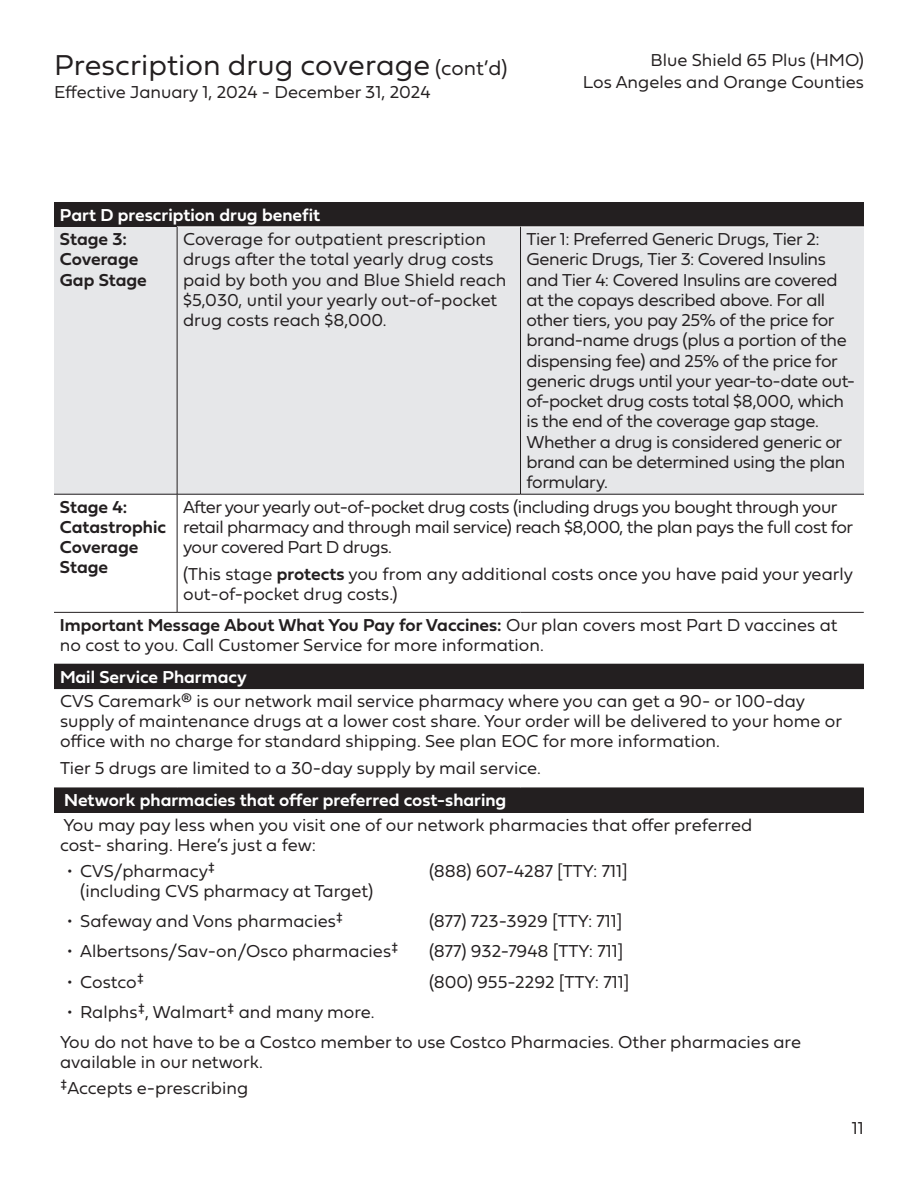
<style>
.page{position:relative;width:918px;height:1188px;background:#fff}
.page>*{position:absolute;margin:0;border:0;box-sizing:border-box;transform-origin:0 0}
.t1{font:30px "Fieldwork Geo Light";color:#231f20}
.t2{font:21px "Fieldwork Geo Light";color:#231f20}
.t3{font:18px/20.2px "Fieldwork Geo Light";color:#231f20}
.t4{font:18px/20.2px "Fieldwork Geo Light";letter-spacing:-.025em;color:#231f20}
.t5{font:18px "Fieldwork Geo Demibold";color:#fff}
.t6{font:18px "Fieldwork Geo Demibold";color:#231f20}
.s1{font-family:"Fieldwork Geo Demibold"}
</style>
<div class="page">
<div style="left:177px;top:227px;width:344px;height:267px;background:#e6e7e9"></div>
<div style="left:521px;top:227px;width:343px;height:267px;background:#e6e7e9"></div>
<div style="left:54px;top:202px;width:810px;height:25px;background:#231f20"></div>
<div style="left:54px;top:227px;width:123px;height:267px;background:#e6e7e9"></div>
<hr style="left:177px;top:227px;width:344px;height:1px;background:#fff">
<hr style="left:521px;top:227px;width:343px;height:1px;background:#fff">
<hr style="left:177px;top:227px;width:1px;height:267px;background:#231f20">
<hr style="left:520px;top:227px;width:1px;height:267px;background:#231f20">
<hr style="left:54px;top:494px;width:123px;height:1px;background:#231f20">
<hr style="left:54px;top:612px;width:123px;height:1px;background:#231f20">
<hr style="left:177px;top:494px;width:1px;height:118px;background:#231f20">
<hr style="left:177px;top:494px;width:344px;height:1px;background:#231f20">
<hr style="left:177px;top:612px;width:344px;height:1px;background:#231f20">
<hr style="left:521px;top:612px;width:343px;height:1px;background:#231f20">
<hr style="left:521px;top:494px;width:343px;height:1px;background:#231f20">
<div style="left:54px;top:664px;width:810px;height:25px;background:#231f20"></div>
<div style="left:54px;top:788px;width:810px;height:24px;background:#231f20"></div>
<hr style="left:54px;top:812px;width:123px;height:1px;background:#231f20">
<hr style="left:177px;top:812px;width:344px;height:1px;background:#231f20">
<hr style="left:521px;top:812px;width:343px;height:1px;background:#231f20">
<h1 class="t1" style="left:54px;top:41px;width:378px">Prescription drug coverage</h1>
<p class="t3" style="left:651px;top:49px;width:215px">Blue Shield 65 Plus (HMO)</p>
<p class="t2" style="left:435px;top:51px;width:74px">(cont’d)</p>
<p class="t3" style="left:583px;top:71px;width:283px">Los Angeles and Orange Counties</p>
<p class="t3" style="left:54px;top:81px;width:378px">Efective January 1, 2024 - December 31, 2024</p>
<p class="t5" style="left:60px;top:201px;width:262px">Part D prescription drug beneft</p>
<p class="t6" style="left:60px;top:225px;width:69px">Stage 3:</p>
<p class="t3" style="left:183px;top:228px;width:304px">Coverage for outpatient prescription</p>
<p class="t4" style="left:527px;top:228px;width:295px">Tier 1: Preferred Generic Drugs, Tier 2:</p>
<p class="t6" style="left:60px;top:245px;width:80px">Coverage</p>
<p class="t3" style="left:183px;top:248px;width:312px">drugs afer the total yearly drug costs</p>
<p class="t4" style="left:527px;top:248px;width:301px">Generic Drugs, Tier 3: Covered Insulins</p>
<p class="t6" style="left:60px;top:266px;width:88px">Gap Stage</p>
<p class="t3" style="left:183px;top:269px;width:325px">paid by both you and Blue Shield reach $5,030, until your yearly out-of-pocket drug costs reach $8,000.</p>
<p class="t4" style="left:527px;top:269px;width:330px">and Tier 4: Covered Insulins are covered at the copays described above. For all other tiers, you pay 25% of the price for brand-name drugs (plus a portion of the dispensing fee) and 25% of the price for generic drugs until your year-to-date out&shy;of-pocket drug costs total $8,000, which is the end of the coverage gap stage.<br>Whether a drug is considered generic or brand can be determined using the plan formulary.</p>
<p class="t6" style="left:60px;top:492px;width:69px">Stage 4:</p>
<p class="t4" style="left:183px;top:496px;width:656px">Afer your yearly out-of-pocket drug costs (including drugs you bought through your</p>
<p class="t6" style="left:60px;top:513px;width:108px">Catastrophic</p>
<p class="t4" style="left:183px;top:516px;width:672px">retail pharmacy and through mail service) reach $8,000, the plan pays the full cost for</p>
<p class="t6" style="left:60px;top:533px;width:80px">Coverage</p>
<p class="t4" style="left:183px;top:536px;width:210px">your covered Part D drugs.</p>
<p class="t6" style="left:60px;top:553px;width:50px">Stage</p>
<p class="t3" style="left:183px;top:563px;width:672px">(Tis stage <span class="s1">protects</span> you from any additional costs once you have paid your yearly out-of-pocket drug costs.)</p>
<p class="t3" style="left:60px;top:614px;width:779px"><span class="s1">Important Message About What You Pay for Vaccines:</span> Our plan covers most Part D vaccines at no cost to you. Call Customer Service for more information.</p>
<h3 class="t5" style="left:60px;top:662px;width:188px">Mail Service Pharmacy</h3>
<p class="t3" style="left:60px;top:690px;width:784px">CVS Caremark® is our network mail service pharmacy where you can get a 90- or 100-day supply of maintenance drugs at a lower cost share. Your order will be delivered to your home or ofce with no charge for standard shipping. See plan EOC for more information.</p>
<p class="t3" style="left:60px;top:757px;width:482px">Tier 5 drugs are limited to a 30-day supply by mail service.</p>
<h3 class="t5" style="left:64px;top:786px;width:444px">Network pharmacies that ofer preferred cost-sharing</h3>
<p class="t3" style="left:60px;top:814px;width:694px">You may pay less when you visit one of our network pharmacies that ofer preferred cost- sharing. Here’s just a few:</p>
<p class="t3" style="left:67px;top:860px;width:150px">• CVS/pharmacy‡</p>
<p class="t3" style="left:429px;top:860px;width:200px">(888) 607-4287 [TTY: 711]</p>
<p class="t3" style="left:80px;top:880px;width:294px">(including CVS pharmacy at Target)</p>
<p class="t3" style="left:67px;top:910px;width:278px">• Safeway and Vons pharmacies‡</p>
<p class="t3" style="left:429px;top:910px;width:195px">(877) 723-3929 [TTY: 711]</p>
<p class="t3" style="left:67px;top:940px;width:333px">• Albertsons/Sav-on/Osco pharmacies‡</p>
<p class="t3" style="left:429px;top:940px;width:196px">(877) 932-7948 [TTY: 711]</p>
<p class="t3" style="left:67px;top:971px;width:79px">• Costco‡</p>
<p class="t3" style="left:429px;top:971px;width:202px">(800) 955-2292 [TTY: 711]</p>
<p class="t3" style="left:67px;top:1001px;width:309px">• Ralphs‡, Walmart‡ and many more.</p>
<p class="t3" style="left:60px;top:1032px;width:743px;line-height:19.5px">You do not have to be a Costco member to use Costco Pharmacies. Other pharmacies are available in our network.</p>
<p class="t3" style="left:60px;top:1077px;width:190px">‡Accepts e-prescribing</p>
<p class="t3" style="left:852px;top:1117px;width:14px">11</p>
</div>
